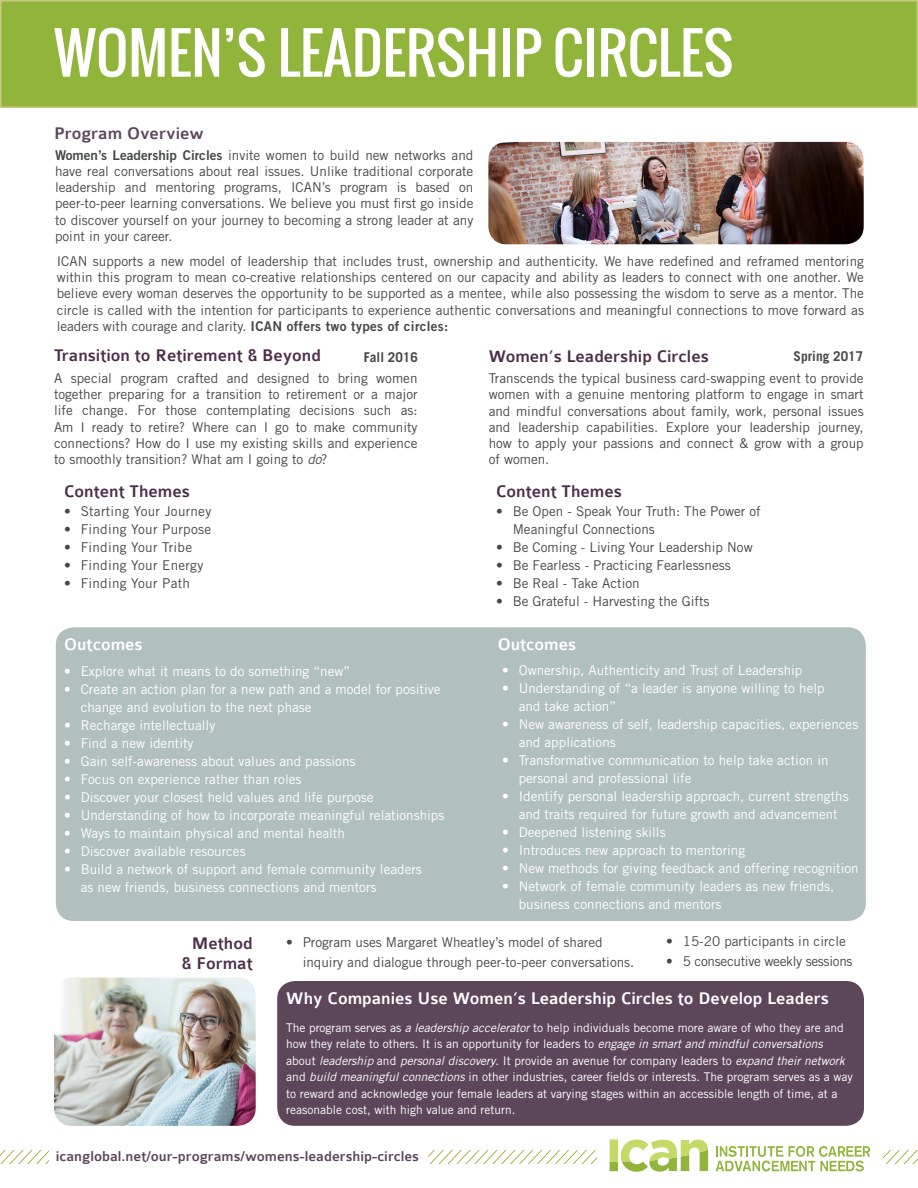
<style>
.page{position:relative;width:918px;height:1188px;background:#fff}
.page>*{position:absolute;margin:0;border:0;box-sizing:border-box;transform-origin:0 0}
.t1{font:55.5px "Oswald";color:#fff}
.t2{font:500 18px/19.5px "Colaborate";color:#4c2f48;text-align:center}
.t3{font:500 18px "Colaborate";color:#fff}
.t4{font:500 18px "Colaborate";color:#5e465a}
.t5{font:500 15px "Colaborate";color:#5e465a}
.t6{font:13.5px/16.2px "Trade Gothic LT Std";color:#464748;text-align:justify}
.t7{font:13.5px/18px "Trade Gothic LT Std";color:#fff}
.t8{font:13.5px "Trade Gothic LT Std";letter-spacing:.02em;color:#464748}
.t9{font:13.5px "Trade Gothic LT Std";letter-spacing:-.02em;color:#464748}
.t10{font:700 13.5px "Trade Gothic LT Std";color:#464748}
.t11{font:12px/16.5px "Trade Gothic LT Std";color:#fff}
.s1{font-family:"Trade Gothic LT Std Bd 2"}
.s2{font-style:italic}
</style>
<div class="page">
<div style="left:56px;top:627px;width:810px;height:294px;background:#b2c0bd;border-radius:18px"></div>
<div style="left:1px;top:1px;width:916px;height:106px;background:#91b53b"></div>
<div style="left:0;top:0;width:918px;height:108px;border:2px solid #c9ca81"></div>
<div style="left:277px;top:981px;width:587px;height:145px;background:#5e465a;border-radius:18px"></div>
<img style="left:488px;top:142px;width:376px;height:102px">
<svg style="left:0;top:1139px;width:918px;height:33px"></svg>
<img style="left:54px;top:978px;width:202px;height:148px">
<p class="t1" style="left:54px;top:11px;width:681px">WOMEN’S LEADERSHIP CIRCLES</p>
<p class="t4" style="left:54px;top:124px;width:151px">Program Overview</p>
<p class="t6" style="left:55px;top:147px;width:420px"><span class="s1">Women’s Leadership Circles</span> invite women to build new networks and have real conversations about real issues. Unlike traditional corporate leadership and mentoring programs, ICAN’s program is based on peer-to-peer learning conversations. We believe you must first go inside to discover yourself on your journey to becoming a strong leader at any point in your career.</p>
<p class="t6" style="left:57px;top:253px;width:809px">ICAN supports a new model of leadership that includes trust, ownership and authenticity. We have redefined and reframed mentoring within this program to mean co-creative relationships centered on our capacity and ability as leaders to connect with one another. We believe every woman deserves the opportunity to be supported as a mentee, while also possessing the wisdom to serve as a mentor. The circle is called with the intention for participants to experience authentic conversations and meaningful connections to move forward as leaders with courage and clarity. <span class="s1">ICAN offers two types of circles:</span></p>
<p class="t2" style="left:54px;top:346px;width:268px">Transition to Retirement &amp; Beyond</p>
<p class="t6" style="left:54px;top:370px;width:365px">A special program crafted and designed to bring women together preparing for a transition to retirement or a major life change. For those contemplating decisions such as:<br>Am I ready to retire? Where can I go to make community connections? How do I use my existing skills and experience to smoothly transition? What am I going to <span class="s2">do</span>?</p>
<p class="t2" style="left:64px;top:482px;width:127px">Content Themes</p>
<p class="t8" style="left:64px;top:503px;width:149px">• Starting Your Journey</p>
<p class="t8" style="left:64px;top:521px;width:148px">• Finding Your Purpose</p>
<p class="t8" style="left:64px;top:539px;width:129px">• Finding Your Tribe</p>
<p class="t8" style="left:64px;top:557px;width:141px">• Finding Your Energy</p>
<p class="t8" style="left:64px;top:575px;width:127px">• Finding Your Path</p>
<p class="t10" style="left:364px;top:349px;width:56px">Fall 2016</p>
<p class="t2" style="left:489px;top:347px;width:222px">Women’s Leadership Circles</p>
<p class="t6" style="left:489px;top:370px;width:377px">Transcends the typical business card-swapping event to provide women with a genuine mentoring platform to engage in smart and mindful conversations about family, work, personal issues and leadership capabilities. Explore your leadership journey, how to apply your passions and connect &amp; grow with a group of women.</p>
<p class="t10" style="left:794px;top:348px;width:71px">Spring 2017</p>
<p class="t2" style="left:496px;top:482px;width:127px">Content Themes</p>
<p class="t6" style="left:513px;top:502px;width:250px;line-height:18px;text-indent:-16px">• Be Open - Speak Your Truth: The Power of<br>Meaningful Connections</p>
<p class="t6" style="left:496px;top:539px;width:258px">• Be Coming - Living Your Leadership Now</p>
<p class="t6" style="left:496px;top:557px;width:236px">• Be Fearless - Practicing Fearlessness</p>
<p class="t6" style="left:496px;top:575px;width:145px">• Be Real - Take Action</p>
<p class="t6" style="left:496px;top:593px;width:215px">• Be Grateful - Harvesting the Gifts</p>
<p class="t3" style="left:64px;top:635px;width:80px">Outcomes</p>
<p class="t3" style="left:498px;top:635px;width:80px">Outcomes</p>
<p class="t7" style="left:502px;top:661px;width:302px">• Ownership, Authenticity and Trust of Leadership</p>
<p class="t7" style="left:519px;top:679px;width:307px;text-indent:-16px">• Understanding of “a leader is anyone willing to help and take action”</p>
<p class="t7" style="left:519px;top:715px;width:341px;text-indent:-16px">• New awareness of self, leadership capacities, experiences and applications</p>
<p class="t7" style="left:519px;top:751px;width:311px;text-indent:-16px">• Transformative communication to help take action in personal and professional life</p>
<p class="t7" style="left:502px;top:787px;width:348px;text-align:center">• Identify personal leadership approach, current strengths and traits required for future growth and advancement</p>
<p class="t7" style="left:502px;top:823px;width:165px">• Deepened listening skills</p>
<p class="t7" style="left:502px;top:841px;width:244px">• Introduces new approach to mentoring</p>
<p class="t7" style="left:502px;top:859px;width:358px">• New methods for giving feedback and offering recognition</p>
<p class="t7" style="left:519px;top:877px;width:317px;text-indent:-16px">• Network of female community leaders as new friends, business connections and mentors</p>
<p class="t6" style="left:303px;top:933px;width:333px;line-height:19.5px;text-indent:-16px">• Program uses Margaret Wheatley’s model of shared inquiry and dialogue through peer-to-peer conversations.</p>
<p class="t7" style="left:64px;top:662px;width:288px">• Explore what it means to do something “new”</p>
<p class="t7" style="left:81px;top:680px;width:361px;text-indent:-16px">• Create an action plan for a new path and a model for positive change and evolution to the next phase</p>
<p class="t7" style="left:64px;top:716px;width:153px">• Recharge intellectually</p>
<p class="t7" style="left:64px;top:734px;width:131px">• Find a new identity</p>
<p class="t7" style="left:64px;top:752px;width:293px">• Gain self-awareness about values and passions</p>
<p class="t7" style="left:64px;top:770px;width:239px">• Focus on experience rather than roles</p>
<p class="t7" style="left:64px;top:788px;width:311px">• Discover your closest held values and life purpose</p>
<p class="t7" style="left:64px;top:806px;width:382px">• Understanding of how to incorporate meaningful relationships</p>
<p class="t7" style="left:64px;top:824px;width:282px">• Ways to maintain physical and mental health</p>
<p class="t7" style="left:64px;top:842px;width:183px">• Discover available resources</p>
<p class="t7" style="left:81px;top:860px;width:343px;text-indent:-16px">• Build a network of support and female community leaders as new friends, business connections and mentors</p>
<p class="t6" style="left:666px;top:933px;width:181px">• 15-20 participants in circle</p>
<p class="t9" style="left:666px;top:953px;width:188px">• 5 consecutive weekly sessions</p>
<p class="t2" style="left:182px;top:934px;width:72px">Method &amp; Format</p>
<p class="t3" style="left:286px;top:989px;width:544px">Why Companies Use Women’s Leadership Circles to Develop Leaders</p>
<p class="t11" style="left:286px;top:1019px;width:568px">The program serves as <span class="s2">a leadership accelerator</span> to help individuals become more aware of who they are and how they relate to others. It is an opportunity for leaders to <span class="s2">engage in smart and mindful conversations </span>about <span class="s2">leadership</span> and <span class="s2">personal discovery</span>. It provide an avenue for company leaders to <span class="s2">expand their network </span>and <span class="s2">build meaningful connections</span> in other industries, career fields or interests. The program serves as a way to reward and acknowledge your female leaders at varying stages within an accessible length of time, at a reasonable cost, with high value and return.</p>
<p class="t5" style="left:56px;top:1149px;width:365px">icanglobal.net/our-programs/womens-leadership-circles</p>
</div>
